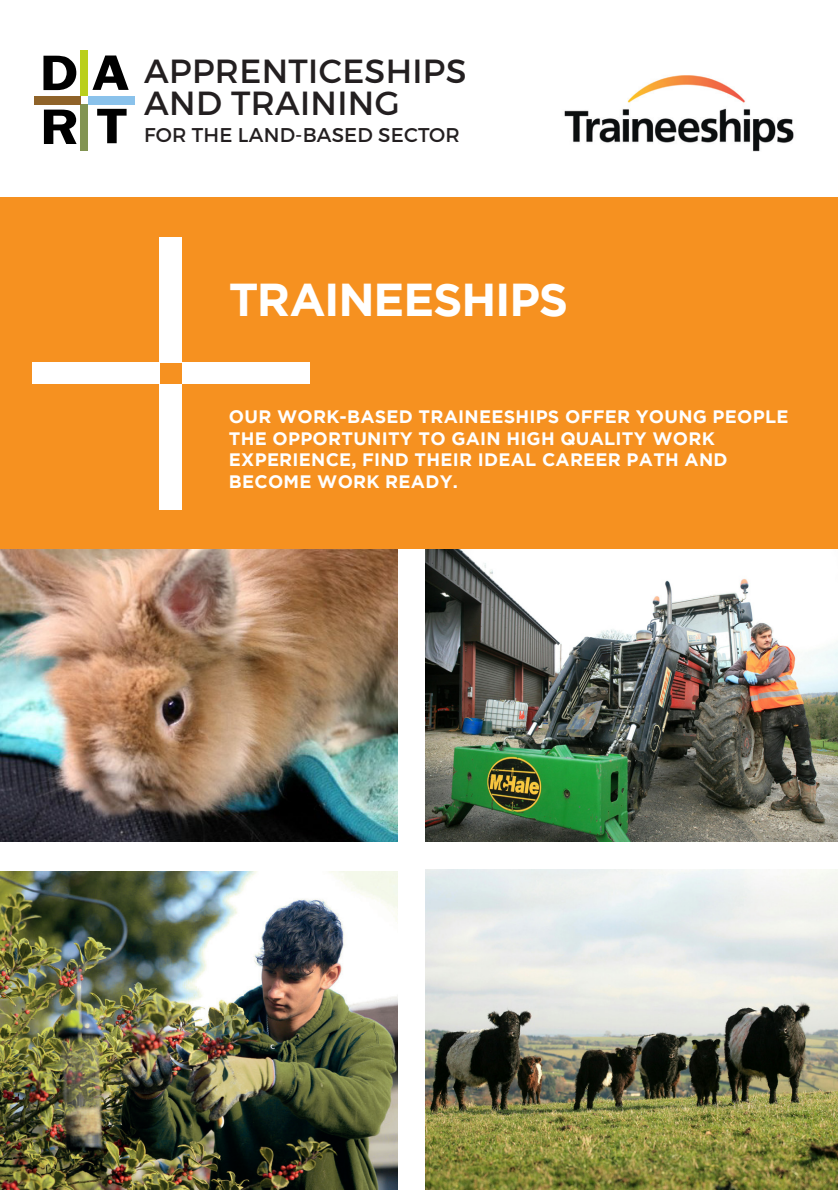
<style>
.page{position:relative;width:838px;height:1190px;background:#fff}
.page>*{position:absolute;margin:0;border:0;box-sizing:border-box;transform-origin:0 0}
.t1{font:700 46px "Gotham";letter-spacing:-.025em;color:#fff}
.t2{font:33.4px/32.6px "Montserrat";letter-spacing:.01em;color:#231f20}
.t3{font:19.8px "Montserrat";letter-spacing:.01em;color:#231f20}
.t4{font:700 18px/21.6px "Gotham";letter-spacing:.015em;color:#fff}
.t5{font:700 14.8px "Gotham";letter-spacing:-.005em;color:#fff}
</style>
<div class="page">
<img style="left:0;top:549px;width:397px;height:292px">
<img style="left:426px;top:869px;width:412px;height:321px">
<img style="left:426px;top:549px;width:412px;height:292px">
<div style="left:0;top:197px;width:838px;height:352px;background:#f69120"></div>
<div style="left:160px;top:237px;width:22px;height:125px;background:#fff"></div>
<div style="left:160px;top:384px;width:22px;height:125px;background:#fff"></div>
<div style="left:182px;top:362px;width:128px;height:22px;background:#fff"></div>
<div style="left:32px;top:362px;width:128px;height:22px;background:#fff"></div>
<div style="left:88px;top:96px;width:46px;height:9px;background:#8ac2eb"></div>
<div style="left:80px;top:50px;width:8px;height:46px;background:#bacf1c"></div>
<div style="left:80px;top:104px;width:8px;height:46px;background:#829452"></div>
<div style="left:34px;top:96px;width:46px;height:8px;background:#8f6329"></div>
<svg style="left:43px;top:56px;width:33px;height:34px"></svg>
<svg style="left:92px;top:56px;width:37px;height:34px"></svg>
<svg style="left:44px;top:110px;width:33px;height:34px"></svg>
<svg style="left:97px;top:109px;width:30px;height:34px"></svg>
<img style="left:564px;top:75px;width:230px;height:77px">
<img style="left:0;top:871px;width:397px;height:319px">
<p class="t2" style="left:144px;top:54px;width:324px">APPRENTICESHIPS<br>AND TRAINING</p>
<p class="t3" style="left:144px;top:123px;width:317px">FOR THE LAND-BASED SECTOR</p>
<p class="t1" style="left:229px;top:274px;width:341px">TRAINEESHIPS</p>
<p class="t4" style="left:229px;top:405px;width:561px">OUR WORK-BASED TRAINEESHIPS OFFER YOUNG PEOPLE THE OPPORTUNITY TO GAIN HIGH QUALITY WORK EXPERIENCE, FIND THEIR IDEAL CAREER PATH AND BECOME WORK READY.</p>
<p class="t5" style="left:462px;top:415px;width:146px">APPRENTICESHIPS</p>
</div>
